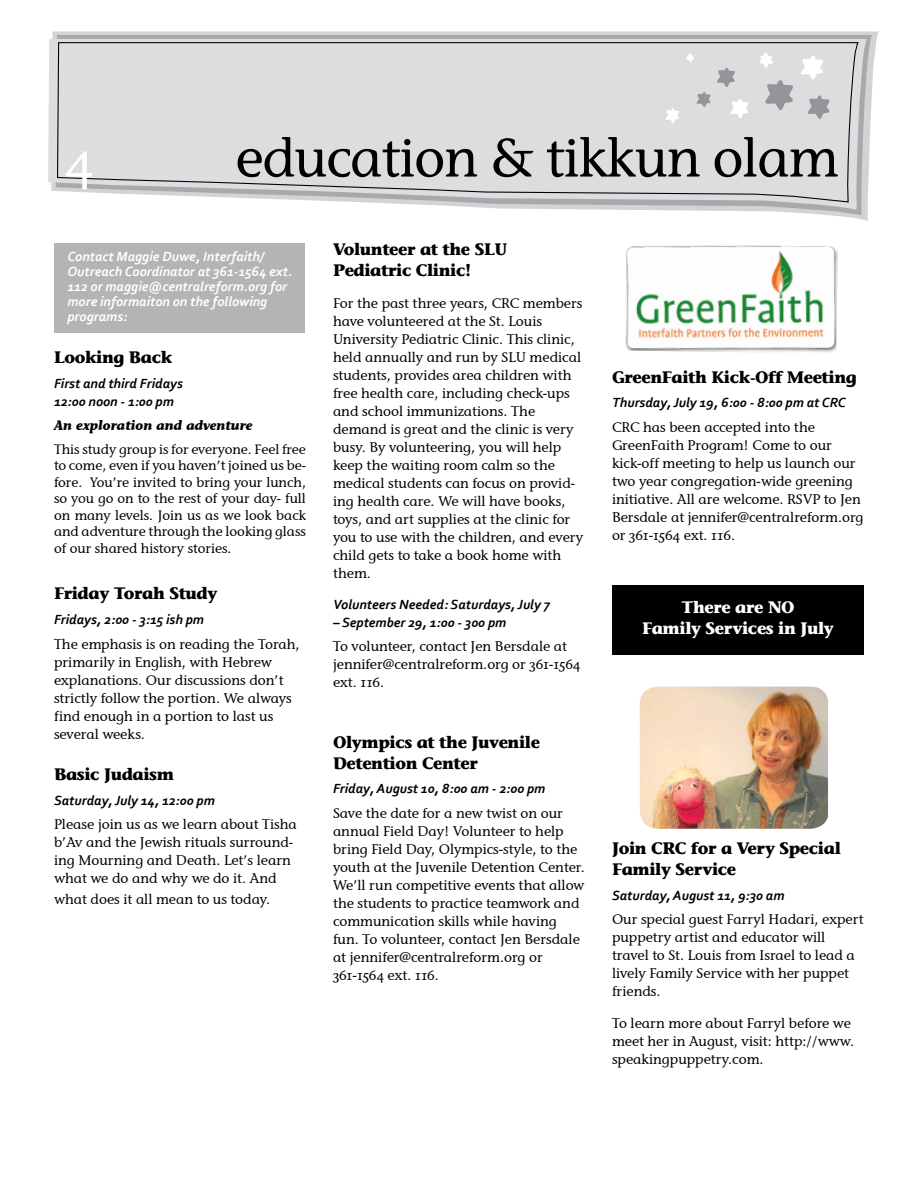
<style>
.page{position:relative;width:918px;height:1188px;background:#fff}
.page>*{position:absolute;margin:0;border:0;box-sizing:border-box;transform-origin:0 0}
.t1{font:54px "Stone Inf OSITCTT Medium";letter-spacing:-.02em;color:#000}
.t2{font:54px "Stone Inf OSITCTT Medium";color:#fff}
.t3{font:700 16.5px/21px "Stone Informal LT";letter-spacing:-.025em;color:#000}
.t4{font:700 16.5px/21px "Stone Informal LT";letter-spacing:-.025em;color:#fff;text-align:center}
.t5{font:13.8px/18px "Stone Inf OSITCTT Medium";color:#000}
.t6{font:italic 700 13.8px/18px "Corbel";color:#000}
.t7{font:italic 700 13.8px/15px "Corbel";color:#fff}
.t8{font:13.5px/16.5px "Stone Inf OSITCTT Medium";color:#000;text-align:justify}
.t9{font:italic 13.5px "Stone Inf OSITCTT Bold";color:#000}
</style>
<div class="page">
<svg style="left:52px;top:32px;width:827px;height:189px"></svg>
<svg style="left:56px;top:35px;width:816px;height:180px"></svg>
<svg style="left:48px;top:39px;width:819px;height:171px"></svg>
<svg style="left:56px;top:41px;width:803px;height:162px;background:#d7d8d9"></svg>
<svg style="left:664px;top:50px;width:170px;height:74px;background:#d7d8d9"></svg>
<div style="left:54px;top:243px;width:250px;height:90px;background:#b2b4b6"></div>
<img style="left:625px;top:245px;width:213px;height:107px">
<div style="left:612px;top:585px;width:252px;height:70px;background:#000"></div>
<img style="left:640px;top:687px;width:188px;height:142px">
<h1 class="t2" style="left:65px;top:127px;width:30px">4</h1>
<h1 class="t1" style="left:235px;top:125px;width:605px">education &amp; tikkun olam</h1>
<p class="t7" style="left:68px;top:249px;width:226px">Contact Maggie Duwe, Interfaith/<br>Outreach Coordinator at 361-1564 ext.<br>112 or maggie@centralreform.org for more informaiton on the following programs:</p>
<p class="t3" style="left:54px;top:347px;width:120px">Looking Back</p>
<p class="t6" style="left:54px;top:374px;width:130px">First and third Fridays<br>12:00 noon - 1:00 pm</p>
<p class="t9" style="left:54px;top:417px;width:200px">An exploration and adventure</p>
<p class="t8" style="left:54px;top:441px;width:254px">This study group is for everyone. Feel free to come, even if you haven’t joined us be&shy;fore. You’re invited to bring your lunch, so you go on to the rest of your day- full on many levels. Join us as we look back and adventure through the looking glass of our shared history stories.</p>
<p class="t3" style="left:54px;top:583px;width:165px">Friday Torah Study</p>
<p class="t6" style="left:54px;top:610px;width:152px">Fridays, 2:00 - 3:15 ish pm</p>
<p class="t5" style="left:54px;top:635px;width:247px">The emphasis is on reading the Torah, primarily in English, with Hebrew explanations. Our discussions don’t strictly follow the portion. We always find enough in a portion to last us several weeks.</p>
<p class="t3" style="left:54px;top:763px;width:122px">Basic Judaism</p>
<p class="t6" style="left:54px;top:791px;width:162px">Saturday, July 14, 12:00 pm</p>
<p class="t5" style="left:54px;top:816px;width:244px">Please join us as we learn about Tisha b’Av and the Jewish rituals surround&shy;ing Mourning and Death. Let’s learn what we do and why we do it. And</p>
<p class="t5" style="left:54px;top:891px;width:218px">what does it all mean to us today.</p>
<p class="t3" style="left:333px;top:239px;width:176px">Volunteer at the SLU<br>Pediatric Clinic!</p>
<p class="t5" style="left:333px;top:294px;width:252px">For the past three years, CRC members have volunteered at the St. Louis University Pediatric Clinic. This clinic, held annually and run by SLU medical students, provides area children with free health care, including check-ups and school immunizations. The demand is great and the clinic is very busy. By volunteering, you will help keep the waiting room calm so the medical students can focus on provid&shy;ing health care. We will have books, toys, and art supplies at the clinic for you to use with the children, and every child gets to take a book home with them.</p>
<p class="t6" style="left:333px;top:595px;width:219px">Volunteers Needed: Saturdays, July 7</p>
<p class="t6" style="left:333px;top:613px;width:175px">– September 29, 1:00 - 300 pm</p>
<p class="t5" style="left:333px;top:637px;width:249px">To volunteer, contact Jen Bersdale at jennifer@centralreform.org or 361-1564 ext. 116.</p>
<p class="t3" style="left:333px;top:731px;width:209px">Olympics at the Juvenile<br>Detention Center</p>
<p class="t6" style="left:333px;top:779px;width:214px">Friday, August 10, 8:00 am - 2:00 pm</p>
<p class="t5" style="left:333px;top:804px;width:253px">Save the date for a new twist on our annual Field Day! Volunteer to help bring Field Day, Olympics-style, to the youth at the Juvenile Detention Center.<br>We’ll run competitive events that allow the students to practice teamwork and communication skills while having fun. To volunteer, contact Jen Bersdale at jennifer@centralreform.org or 361-1564 ext. 116.</p>
<p class="t3" style="left:612px;top:367px;width:246px">GreenFaith Kick-Off Meeting</p>
<p class="t6" style="left:612px;top:394px;width:236px">Thursday, July 19, 6:00 - 8:00 pm at CRC</p>
<p class="t5" style="left:612px;top:418px;width:253px">CRC has been accepted into the GreenFaith Program! Come to our kick-off meeting to help us launch our two year congregation-wide greening initiative. All are welcome. RSVP to Jen Bersdale at jennifer@centralreform.org or 361-1564 ext. 116.</p>
<p class="t4" style="left:642px;top:596px;width:193px">There are NO<br>Family Services in July</p>
<p class="t3" style="left:612px;top:838px;width:230px">Join CRC for a Very Special<br>Family Service</p>
<p class="t6" style="left:612px;top:886px;width:174px">Saturday, August 11, 9:30 am</p>
<p class="t5" style="left:612px;top:911px;width:253px">Our special guest Farryl Hadari, expert puppetry artist and educator will travel to St. Louis from Israel to lead a lively Family Service with her puppet friends.</p>
<p class="t5" style="left:612px;top:1014px;width:244px">To learn more about Farryl before we meet her in August, visit: http://www. speakingpuppetry.com.</p>
</div>
